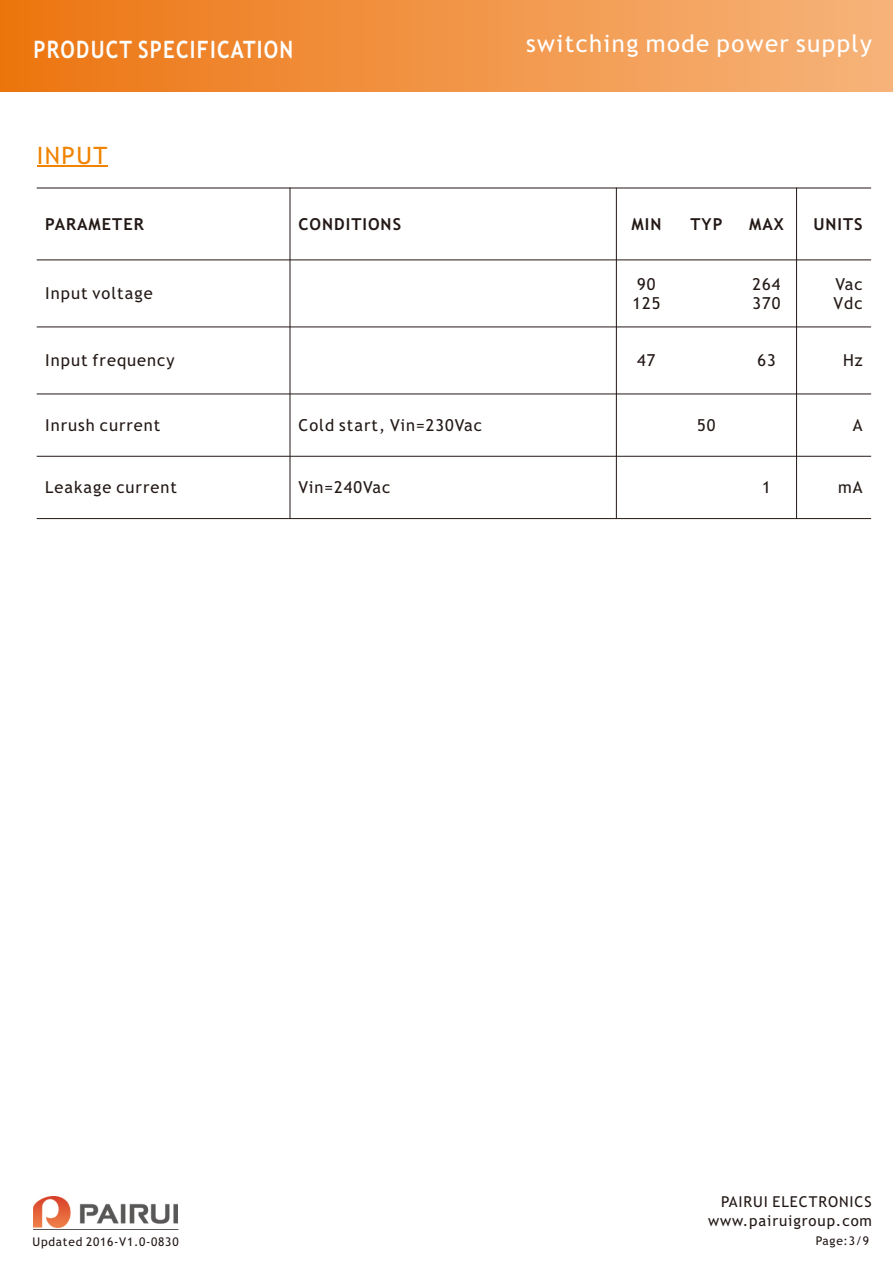
<style>
.page{position:relative;width:893px;height:1263px;background:#fff}
.page>*{position:absolute;margin:0;border:0;box-sizing:border-box;transform-origin:0 0}
.t1{font:24px "Trebuchet MS";letter-spacing:.06em;color:#fff}
.t2{font:700 24px "Trebuchet MS";letter-spacing:.06em;color:#fff;scale:.86 1}
.t3{font:24px "Trebuchet MS";letter-spacing:.06em;color:#f08300}
.t4{font:16.5px/19.2px "Trebuchet MS";letter-spacing:.06em;color:#231916}
.t5{font:700 16.5px "Trebuchet MS";letter-spacing:.06em;color:#231916}
.t6{font:15px "Trebuchet MS";letter-spacing:.06em;color:#231916}
.t7{font:12px "Trebuchet MS";letter-spacing:.06em;color:#231916}
</style>
<div class="page">
<hr style="left:37px;top:166px;width:70px;height:1px;background:#f08300">
<hr style="left:290px;top:188px;width:1px;height:331px;background:#231916">
<hr style="left:616px;top:188px;width:1px;height:331px;background:#231916">
<hr style="left:796px;top:188px;width:1px;height:331px;background:#231916">
<hr style="left:37px;top:518px;width:834px;height:1px;background:#231916">
<hr style="left:37px;top:456px;width:834px;height:1px;background:#231916">
<hr style="left:37px;top:393px;width:834px;height:1px;background:#231916">
<hr style="left:37px;top:326px;width:834px;height:1px;background:#231916">
<hr style="left:37px;top:259px;width:834px;height:1px;background:#231916">
<hr style="left:37px;top:188px;width:834px;height:1px;background:#231916">
<img style="left:33px;top:1196px;width:144px;height:31px">
<hr style="left:33px;top:1229px;width:145px;height:1px;background:#595857">
<div style="left:0;top:0;width:893px;height:91px;background:linear-gradient(to right,#ec7511,#f6b47b)"></div>
<h1 class="t2" style="left:33px;top:40px;width:304px">PRODUCT SPECIFICATION</h1>
<h1 class="t3" style="left:37px;top:146px;width:72px">INPUT</h1>
<h1 class="t1" style="left:526px;top:34px;width:347px">switching mode power supply</h1>
<p class="t5" style="left:45px;top:218px;width:100px">PARAMETER</p>
<p class="t5" style="left:298px;top:218px;width:104px">CONDITIONS</p>
<p class="t5" style="left:631px;top:218px;width:31px">MIN</p>
<p class="t5" style="left:690px;top:218px;width:33px">TYP</p>
<p class="t5" style="left:749px;top:218px;width:36px">MAX</p>
<p class="t5" style="left:813px;top:218px;width:51px">UNITS</p>
<p class="t4" style="left:45px;top:285px;width:109px">Input voltage</p>
<p class="t4" style="left:632px;top:276px;width:29px">90<br>125</p>
<p class="t4" style="left:752px;top:276px;width:29px">264<br>370</p>
<p class="t4" style="left:834px;top:276px;width:31px">Vac<br>Vdc</p>
<p class="t4" style="left:45px;top:352px;width:131px">Input frequency</p>
<p class="t4" style="left:637px;top:352px;width:20px">47</p>
<p class="t4" style="left:757px;top:352px;width:20px">63</p>
<p class="t4" style="left:843px;top:352px;width:21px">Hz</p>
<p class="t4" style="left:45px;top:417px;width:117px">Inrush current</p>
<p class="t4" style="left:298px;top:417px;width:185px">Cold start, Vin=230Vac</p>
<p class="t4" style="left:697px;top:417px;width:20px">50</p>
<p class="t4" style="left:853px;top:417px;width:11px">A</p>
<p class="t4" style="left:45px;top:479px;width:133px">Leakage current</p>
<p class="t4" style="left:298px;top:479px;width:93px">Vin=240Vac</p>
<p class="t4" style="left:762px;top:479px;width:10px">1</p>
<p class="t4" style="left:838px;top:479px;width:26px">mA</p>
<p class="t7" style="left:33px;top:1237px;width:147px">Updated 2016-V1.0-0830</p>
<p class="t6" style="left:721px;top:1196px;width:152px">PAIRUI ELECTRONICS</p>
<p class="t7" style="left:816px;top:1236px;width:55px">Page:3/9</p>
<p class="t6" style="left:708px;top:1215px;width:165px">www.pairuigroup.com</p>
</div>
